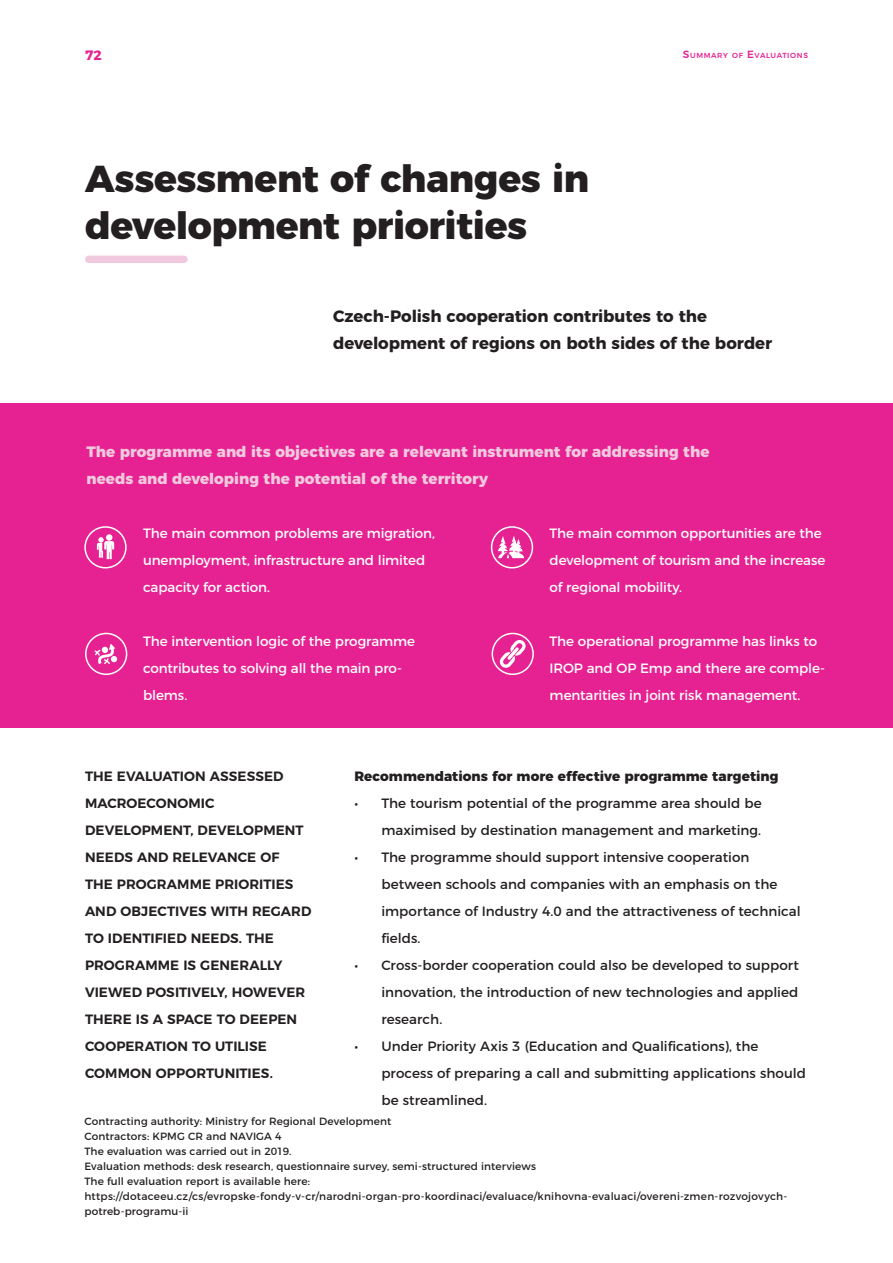
<style>
.page{position:relative;width:893px;height:1263px;background:#fff}
.page>*{position:absolute;margin:0;border:0;box-sizing:border-box;transform-origin:0 0}
.t1{font:800 37.5px/46.5px "Montserrat";letter-spacing:-.01em;color:#231f20}
.Special_02{font:700 16.5px/27px "Montserrat";letter-spacing:-.005em;color:#231f20}
.Box_02_Title_MC{font:800 15px/27px "Montserrat";color:#f1c9de}
.t2{font:13.5px/27px "Montserrat";color:#231f20}
.BT_White{font:13.5px/27px "Montserrat";letter-spacing:-.01em;color:#fff}
.Special_01{font:600 13.5px/27px "Montserrat";letter-spacing:.005em;color:#231f20}
.Bold_01{font:800 13.5px "Montserrat";letter-spacing:.005em;color:#231f20}
.t3{font:700 13.5px "Montserrat";color:#e62191}
.Body_Text{font:10.5px/15px "Montserrat";letter-spacing:.015em;color:#231f20}
.t4{font:500 7.35px "Montserrat";letter-spacing:.085em;color:#e62191}
.s1{font-size:10.5px}
</style>
<div class="page">
<div style="left:89px;top:256px;width:95px;height:7px;background:#f1c9de"></div>
<div style="left:0;top:403px;width:893px;height:324px;background:#e62191"></div>
<div style="left:85px;top:633px;width:42px;height:42px;border:2px solid #fff;border-radius:50%"></div>
<div style="left:492px;top:633px;width:42px;height:42px;border:2px solid #fff;border-radius:50%"></div>
<svg style="left:97px;top:534px;width:17px;height:25px"></svg>
<svg style="left:95px;top:643px;width:22px;height:21px"></svg>
<svg style="left:498px;top:536px;width:26px;height:22px"></svg>
<svg style="left:500px;top:640px;width:26px;height:28px"></svg>
<div style="left:84px;top:526px;width:43px;height:42px;border:2px solid #fff;border-radius:50%"></div>
<div style="left:491px;top:526px;width:42px;height:42px;border:2px solid #fff;border-radius:50%"></div>
<p class="t3" style="left:85px;top:44px;width:18px">72</p>
<p class="t4" style="left:683px;top:50px;width:126px"><span class="s1">S</span>UMMARY OF <span class="s1">E</span>VALUATIONS</p>
<h1 class="t1" style="left:85px;top:153px;width:506px">Assessment of changes in development priorities</h1>
<p class="Special_02" style="left:333px;top:302px;width:441px">Czech-Polish cooperation contributes to the development of regions on both sides of the border</p>
<p class="Box_02_Title_MC" style="left:86px;top:437px;width:625px">The programme and its objectives are a relevant instrument for addressing the needs and developing the potential of the territory</p>
<p class="BT_White" style="left:143px;top:519px;width:294px">The main common problems are migration, unemployment, infrastructure and limited capacity for action.</p>
<p class="BT_White" style="left:143px;top:627px;width:274px">The intervention logic of the programme contributes to solving all the main pro&shy;blems.</p>
<p class="BT_White" style="left:550px;top:519px;width:277px">The main common opportunities are the development of tourism and the increase of regional mobility.</p>
<p class="BT_White" style="left:550px;top:627px;width:277px">The operational programme has links to<br>IROP and OP Emp and there are comple&shy;mentarities in joint risk management.</p>
<p class="Bold_01" style="left:354px;top:765px;width:426px">Recommendations for more effective programme targeting</p>
<p class="t2" style="left:354px;top:789px;width:409px;text-align:right">• The tourism potential of the programme area should be maximised by destination management and marketing.</p>
<p class="t2" style="left:381px;top:843px;width:421px;text-indent:-27px">• The programme should support intensive cooperation between schools and companies with an emphasis on the importance of Industry 4.0 and the attractiveness of technical fields.</p>
<p class="t2" style="left:381px;top:951px;width:419px;text-align:justify;text-indent:-27px">• Cross-border cooperation could also be developed to support innovation, the introduction of new technologies and applied research.</p>
<p class="t2" style="left:381px;top:1032px;width:426px;text-indent:-27px">• Under Priority Axis 3 (Education and Qualifications), the process of preparing a call and submitting applications should be streamlined.</p>
<p class="Special_01" style="left:85px;top:762px;width:228px">THE EVALUATION ASSESSED<br>MACROECONOMIC<br>DEVELOPMENT, DEVELOPMENT<br>NEEDS AND RELEVANCE OF<br>THE PROGRAMME PRIORITIES<br>AND OBJECTIVES WITH REGARD<br>TO IDENTIFIED NEEDS. THE<br>PROGRAMME IS GENERALLY<br>VIEWED POSITIVELY, HOWEVER<br>THERE IS A SPACE TO DEEPEN<br>COOPERATION TO UTILISE<br>COMMON OPPORTUNITIES.</p>
<p class="Body_Text" style="left:84px;top:1113px;width:309px">Contracting authority: Ministry for Regional Development</p>
<p class="Body_Text" style="left:84px;top:1128px;width:199px">Contractors: KPMG CR and NAVIGA 4</p>
<p class="Body_Text" style="left:84px;top:1143px;width:209px">The evaluation was carried out in 2019.</p>
<p class="Body_Text" style="left:84px;top:1158px;width:453px">Evaluation methods: desk research, questionnaire survey, semi-structured interviews</p>
<p class="Body_Text" style="left:84px;top:1173px;width:227px">The full evaluation report is available here:</p>
<p class="Body_Text" style="left:84px;top:1188px;width:704px">https://dotaceeu.cz/cs/evropske-fondy-v-cr/narodni-organ-pro-koordinaci/evaluace/knihovna-evaluaci/overeni-zmen-rozvojovych&shy;potreb-programu-ii</p>
</div>
